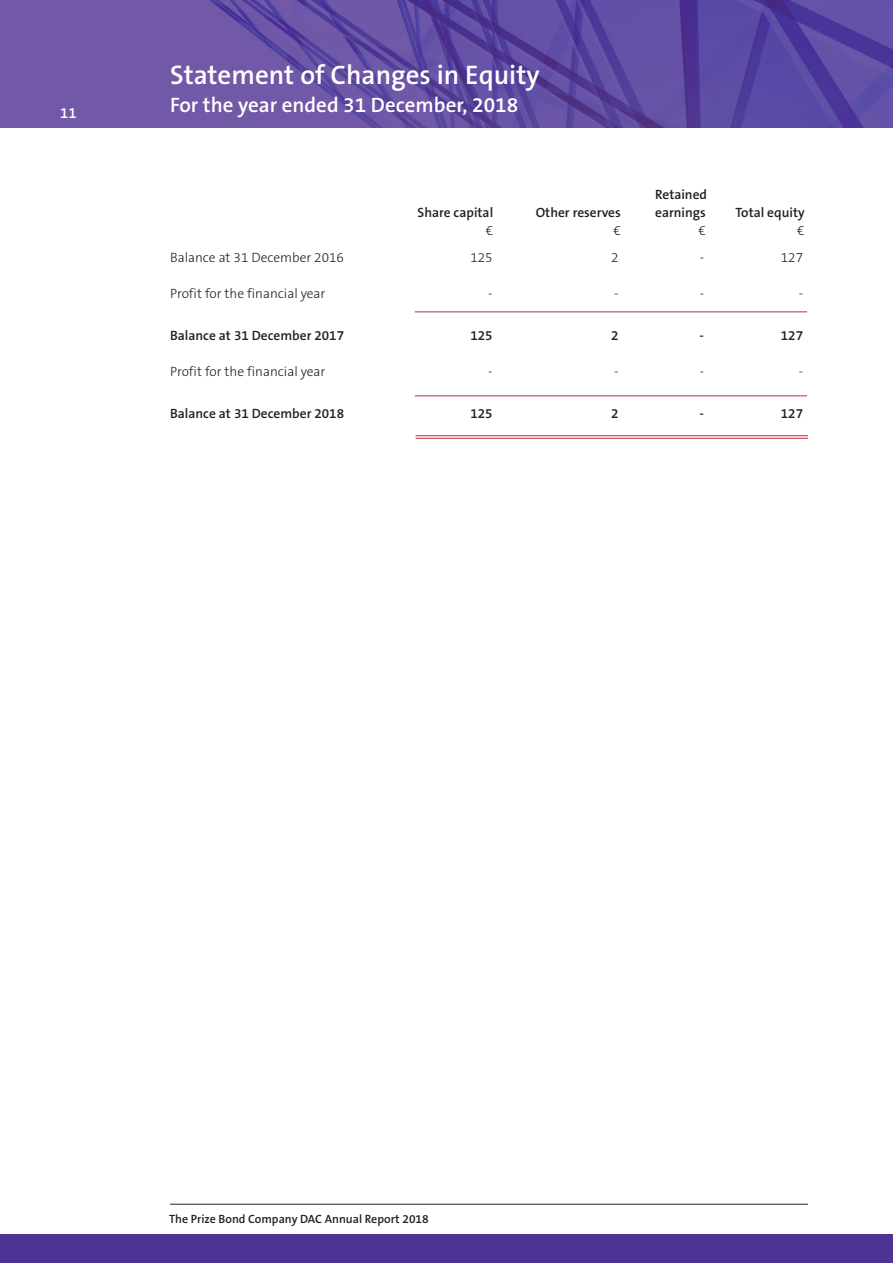
<style>
.page{position:relative;width:893px;height:1263px;background:#fff}
.page>*{position:absolute;margin:0;border:0;box-sizing:border-box;transform-origin:0 0}
.t1{font:600 27px "The Sans B6";color:#fff}
.t2{font:600 21px "The Sans B6";color:#fff}
.t3{font:600 15px "The Sans B6";color:#fff}
.Main_text{font:600 13.5px "The Sans B6";color:#231f20}
.Main_text-2{font:300 13.5px "The Sans B3";color:#231f20}
.t4{font:600 12px "The Sans B6";color:#231f20}
</style>
<div class="page">
<img style="left:0;top:0;width:893px;height:128px">
<hr style="left:170px;top:1204px;width:638px;height:1px;background:#231f20">
<hr style="left:415px;top:311px;width:392px;height:1px;background:#bf2b37">
<hr style="left:415px;top:395px;width:392px;height:1px;background:#bf2b37">
<hr style="left:416px;top:435px;width:392px;height:1px;background:#bf2b37">
<hr style="left:416px;top:438px;width:392px;height:1px;background:#bf2b37">
<div style="left:0;top:1234px;width:893px;height:29px;background:#4d3393"></div>
<p class="t3" style="left:60px;top:105px;width:18px">11</p>
<p class="t1" style="left:170px;top:60px;width:371px">Statement of Changes in Equity</p>
<p class="t2" style="left:170px;top:94px;width:350px">For the year ended 31 December, 2018</p>
<p class="Main_text" style="left:655px;top:187px;width:53px">Retained</p>
<p class="Main_text" style="left:418px;top:205px;width:77px">Share capital</p>
<p class="Main_text" style="left:536px;top:205px;width:87px">Other reserves</p>
<p class="Main_text" style="left:655px;top:205px;width:52px">earnings</p>
<p class="Main_text" style="left:736px;top:205px;width:71px">Total equity</p>
<p class="Main_text-2" style="left:486px;top:223px;width:9px">€</p>
<p class="Main_text-2" style="left:613px;top:223px;width:9px">€</p>
<p class="Main_text-2" style="left:698px;top:223px;width:9px">€</p>
<p class="Main_text-2" style="left:797px;top:223px;width:9px">€</p>
<p class="Main_text-2" style="left:170px;top:250px;width:175px">Balance at 31 December 2016</p>
<p class="Main_text-2" style="left:470px;top:250px;width:24px">125</p>
<p class="Main_text-2" style="left:611px;top:250px;width:9px">2</p>
<p class="Main_text-2" style="left:700px;top:250px;width:6px">-</p>
<p class="Main_text-2" style="left:781px;top:250px;width:24px">127</p>
<p class="Main_text-2" style="left:170px;top:286px;width:157px">Profit for the financial year</p>
<p class="Main_text-2" style="left:488px;top:286px;width:6px">-</p>
<p class="Main_text-2" style="left:614px;top:286px;width:6px">-</p>
<p class="Main_text-2" style="left:700px;top:286px;width:6px">-</p>
<p class="Main_text-2" style="left:799px;top:286px;width:6px">-</p>
<p class="Main_text" style="left:170px;top:328px;width:176px">Balance at 31 December 2017</p>
<p class="Main_text" style="left:470px;top:328px;width:24px">125</p>
<p class="Main_text" style="left:611px;top:328px;width:9px">2</p>
<p class="Main_text" style="left:700px;top:328px;width:6px">-</p>
<p class="Main_text" style="left:781px;top:328px;width:24px">127</p>
<p class="Main_text-2" style="left:170px;top:364px;width:157px">Profit for the financial year</p>
<p class="Main_text-2" style="left:488px;top:364px;width:6px">-</p>
<p class="Main_text-2" style="left:614px;top:364px;width:6px">-</p>
<p class="Main_text-2" style="left:700px;top:364px;width:6px">-</p>
<p class="Main_text-2" style="left:799px;top:364px;width:6px">-</p>
<p class="Main_text" style="left:170px;top:406px;width:176px">Balance at 31 December 2018</p>
<p class="Main_text" style="left:470px;top:406px;width:24px">125</p>
<p class="Main_text" style="left:611px;top:406px;width:9px">2</p>
<p class="Main_text" style="left:700px;top:406px;width:6px">-</p>
<p class="Main_text" style="left:781px;top:406px;width:24px">127</p>
<p class="t4" style="left:169px;top:1212px;width:261px">The Prize Bond Company DAC Annual Report 2018</p>
</div>
